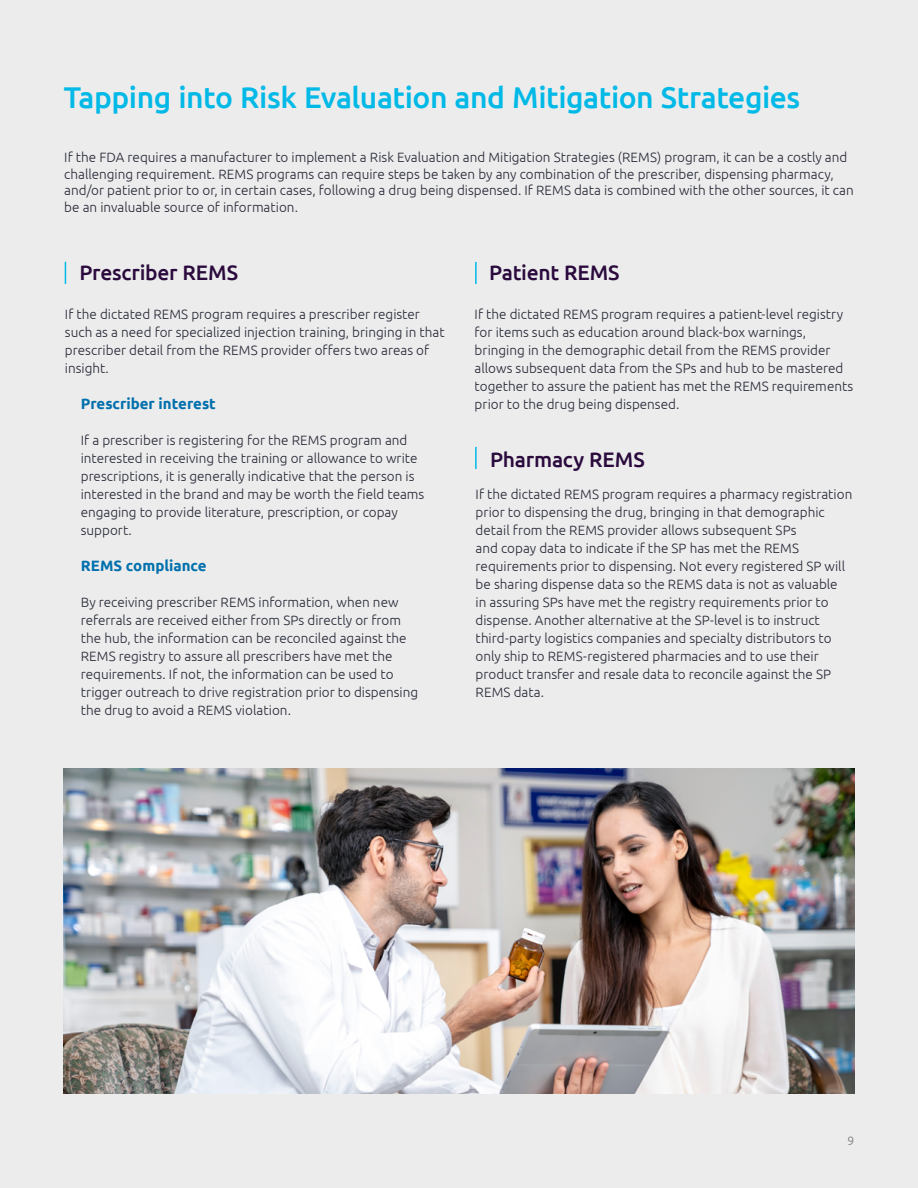
<style>
.page{position:relative;width:918px;height:1188px;background:#ececec}
.page>*{position:absolute;margin:0;border:0;box-sizing:border-box;transform-origin:0 0}
.t1{font:500 30px "Ubuntu";letter-spacing:-.015em;color:#00b9e7}
.t2{font:500 21px "Ubuntu";letter-spacing:-.01em;color:#2b0a3d}
.t3{font:700 15px "Ubuntu";color:#0070ad}
.t4{font:300 13.5px/18px "Ubuntu";color:#272937}
.t5{font:300 12px "Ubuntu";color:#77787b}
</style>
<div class="page">
<img style="left:64px;top:768px;width:791px;height:326px">
<svg style="left:65px;top:262px;width:1px;height:22px"></svg>
<hr style="left:475px;top:262px;width:2px;height:22px;background:#00b9e7">
<hr style="left:475px;top:447px;width:2px;height:22px;background:#00b9e7">
<h1 class="t1" style="left:64px;top:79px;width:738px">Tapping into Risk Evaluation and Mitigation Strategies</h1>
<p class="t4" style="left:64px;top:149px;width:791px;line-height:16.5px">If the FDA requires a manufacturer to implement a Risk Evaluation and Mitigation Strategies (REMS) program, it can be a costly and challenging requirement. REMS programs can require steps be taken by any combination of the prescriber, dispensing pharmacy, and/or patient prior to or, in certain cases, following a drug being dispensed. If REMS data is combined with the other sources, it can be an invaluable source of information.</p>
<h2 class="t2" style="left:79px;top:260px;width:160px">Prescriber REMS</h2>
<h2 class="t2" style="left:489px;top:259px;width:132px">Patient REMS</h2>
<p class="t4" style="left:65px;top:305px;width:381px">If the dictated REMS program requires a prescriber register such as a need for specialized injection training, bringing in that prescriber detail from the REMS provider offers two areas of insight.</p>
<p class="t4" style="left:475px;top:305px;width:380px">If the dictated REMS program requires a patient-level registry for items such as education around black-box warnings, bringing in the demographic detail from the REMS provider allows subsequent data from the SPs and hub to be mastered together to assure the patient has met the REMS requirements prior to the drug being dispensed.</p>
<p class="t3" style="left:81px;top:395px;width:137px">Prescriber interest</p>
<p class="t4" style="left:81px;top:431px;width:345px">If a prescriber is registering for the REMS program and interested in receiving the training or allowance to write prescriptions, it is generally indicative that the person is interested in the brand and may be worth the field teams engaging to provide literature, prescription, or copay support.</p>
<p class="t3" style="left:81px;top:557px;width:127px">REMS compliance</p>
<p class="t4" style="left:81px;top:593px;width:339px">By receiving prescriber REMS information, when new referrals are received either from SPs directly or from the hub, the information can be reconciled against the REMS registry to assure all prescribers have met the requirements. If not, the information can be used to trigger outreach to drive registration prior to dispensing the drug to avoid a REMS violation.</p>
<h2 class="t2" style="left:490px;top:446px;width:156px">Pharmacy REMS</h2>
<p class="t4" style="left:476px;top:485px;width:378px">If the dictated REMS program requires a pharmacy registration prior to dispensing the drug, bringing in that demographic detail from the REMS provider allows subsequent SPs<br>and copay data to indicate if the SP has met the REMS requirements prior to dispensing. Not every registered SP will be sharing dispense data so the REMS data is not as valuable<br>in assuring SPs have met the registry requirements prior to dispense. Another alternative at the SP-level is to instruct third-party logistics companies and specialty distributors to only ship to REMS-registered pharmacies and to use their product transfer and resale data to reconcile against the SP REMS data.</p>
<p class="t5" style="left:847px;top:1133px;width:8px">9</p>
</div>
